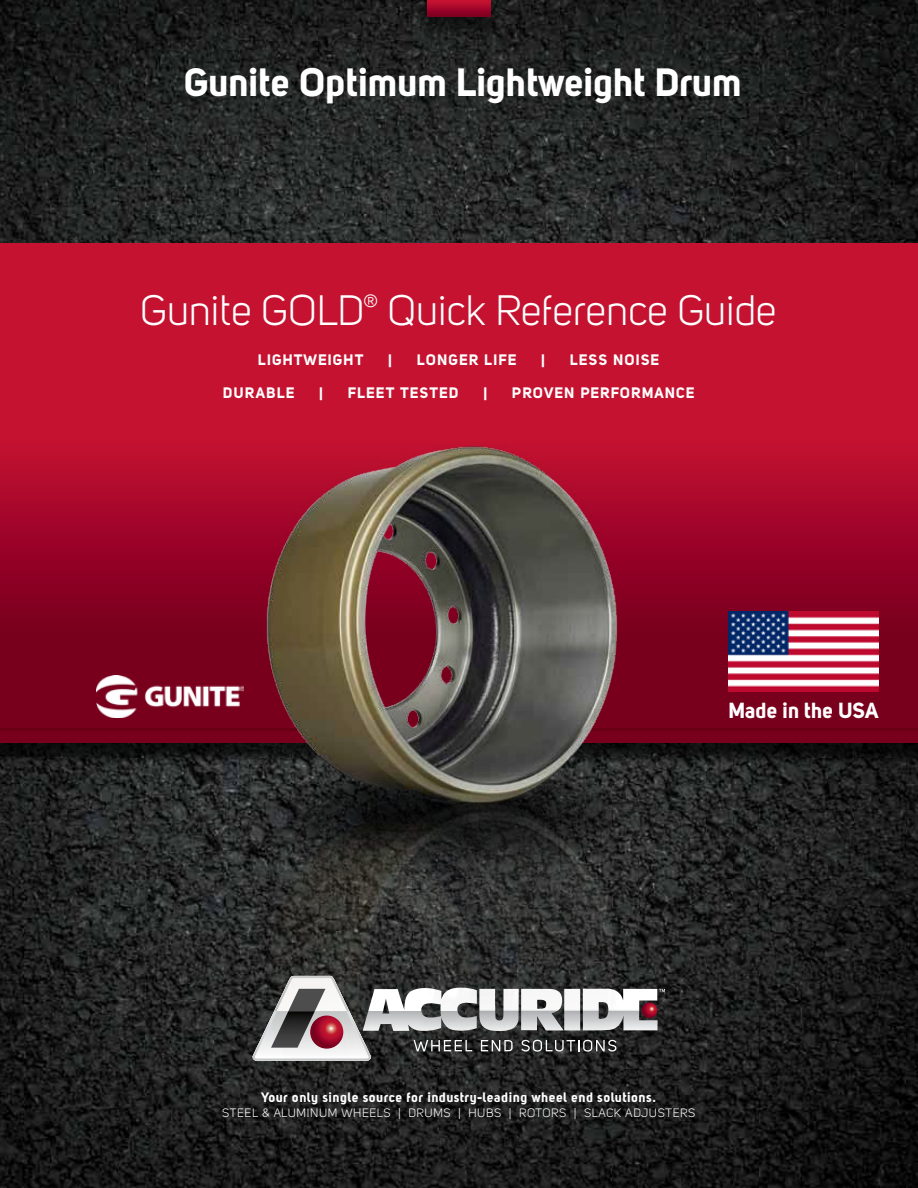
<style>
.page{position:relative;width:918px;height:1188px;background:#fff}
.page>*{position:absolute;margin:0;border:0;box-sizing:border-box;transform-origin:0 0}
.t1{font:42px "Uni Sans Book";color:#fff}
.t2{font:39px "Uni Sans Bold";color:#fff}
.t3{font:21.6px "Uni Sans Bold";letter-spacing:-.005em;color:#fff}
.t4{font:17.55px "Uni Sans Book";color:#fff}
.t5{font:15px "Uni Sans Bold";letter-spacing:.08em;color:#fff}
.t6{font:13.5px "Uni Sans Bold";letter-spacing:.045em;color:#fff}
.t7{font:12px "Uni Sans Book";letter-spacing:.05em;color:#fff}
</style>
<div class="page">
<img style="left:0;top:0;width:918px;height:1188px">
<div style="left:419px;top:0;width:80px;height:39px;background:#000;opacity:.44"></div>
<svg style="left:427px;top:0;width:63px;height:17px"></svg>
<svg style="left:0;top:243px;width:918px;height:499px;background:#b10c2b"></svg>
<hr style="left:0;top:728px;width:918px;height:3px;background:#79001e">
<img style="left:180px;top:426px;width:508px;height:644px">
<img style="left:97px;top:675px;width:146px;height:43px">
<img style="left:729px;top:612px;width:150px;height:79px">
<h2 class="t2" style="left:185px;top:58px;width:559px">Gunite Optimum Lightweight Drum</h2>
<h1 class="t1" style="left:141px;top:286px;width:224px">Gunite GOLD</h1>
<p class="t4" style="left:364px;top:291px;width:15px">®</p>
<h1 class="t1" style="left:387px;top:286px;width:391px">Quick Reference Guide</h1>
<p class="t5" style="left:258px;top:351px;width:107px">LIGHTWEIGHT</p>
<p class="t5" style="left:389px;top:351px;width:5px">|</p>
<p class="t5" style="left:417px;top:351px;width:101px">lONGER LIFE</p>
<p class="t5" style="left:542px;top:351px;width:5px">|</p>
<p class="t5" style="left:570px;top:351px;width:91px">LESS NOISE</p>
<p class="t5" style="left:223px;top:383px;width:73px">DURABLE</p>
<p class="t5" style="left:320px;top:383px;width:5px">|</p>
<p class="t5" style="left:348px;top:383px;width:112px">FLEET TESTED</p>
<p class="t5" style="left:484px;top:383px;width:5px">|</p>
<p class="t5" style="left:512px;top:383px;width:184px">PROVEN PERFORMANCE</p>
<h3 class="t3" style="left:729px;top:697px;width:152px">Made in the USA</h3>
<p class="t6" style="left:261px;top:1089px;width:396px">Your only single source for industry-leading wheel end solutions.</p>
<p class="t7" style="left:222px;top:1106px;width:475px">STEEL &amp; ALUMINUM WHEELS | DRUMS | HUBS | ROTORS | SLACK ADJUSTERS</p>
</div>
